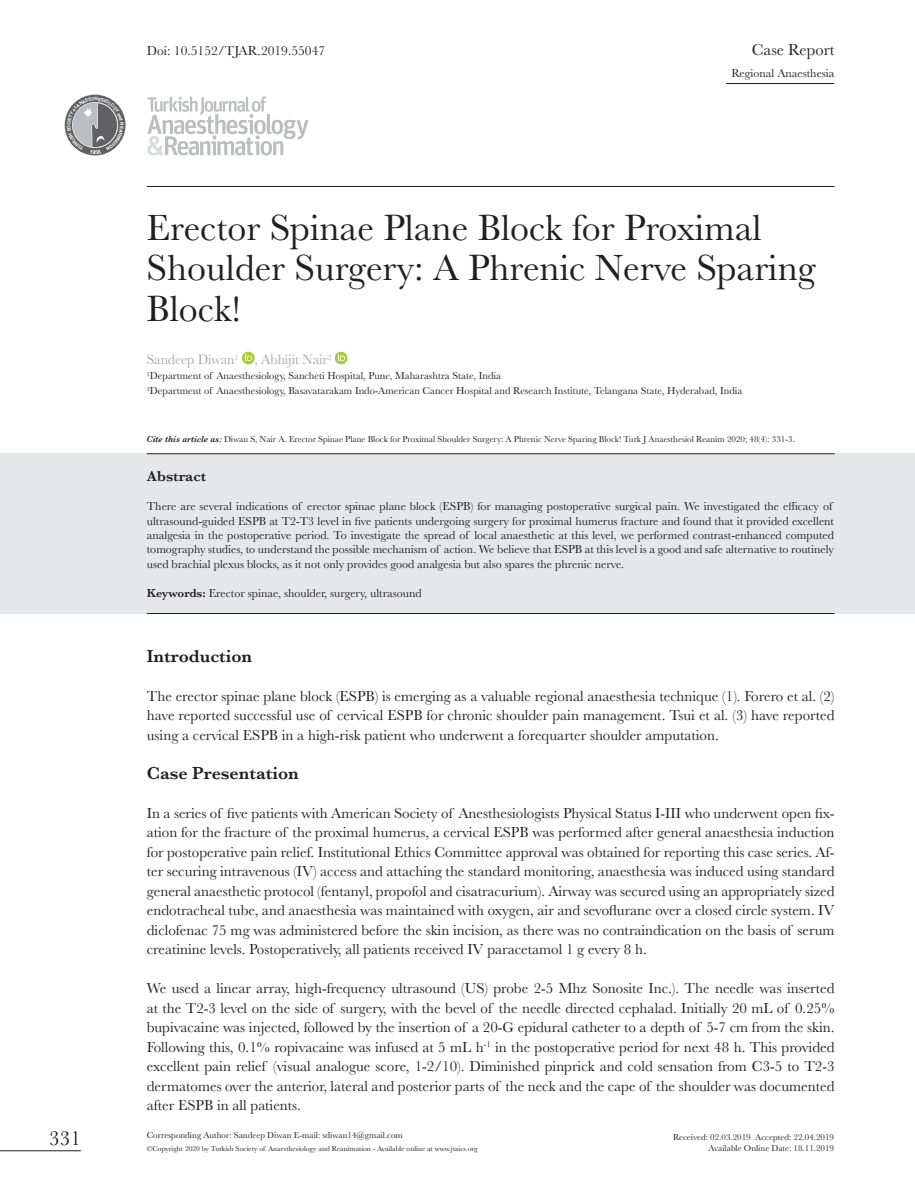
<style>
.page{position:relative;width:915px;height:1191px;background:#fff}
.page>*{position:absolute;margin:0;border:0;box-sizing:border-box;transform-origin:0 0}
.t1{font:37.8px/40.5px "Baskerville";color:#231f20}
.t2{font:21px "Baskerville";color:#231f20}
.t3{font:600 18px "Baskerville";color:#231f20}
.t4{font:16.5px "Baskerville";color:#231f20}
.t5{font:15px/19.5px "Baskerville";color:#231f20;text-align:justify}
.t6{font:600 15px "Baskerville";color:#231f20}
.t7{font:14.25px "Baskerville";letter-spacing:-.01em;color:#a8a9ad}
.t8{font:13.5px "Baskerville";color:#231f20}
.t9{font:12px/14.4px "Baskerville";color:#231f20}
.t10{font:10.5px "Baskerville";color:#231f20}
.t11{font:9px/10.8px "Baskerville";color:#231f20;text-align:right}
.t12{font:7.5px "Baskerville";color:#231f20}
.s1{font-weight:600;font-style:italic}
.s2{font-weight:600}
</style>
<div class="page">
<svg style="left:147px;top:97px;width:161px;height:58px"></svg>
<div style="left:242px;top:352px;width:12px;height:12px;background:#a6ce39;border-radius:50%"></div>
<svg style="left:245px;top:354px;width:7px;height:7px"></svg>
<div style="left:334px;top:352px;width:13px;height:12px;background:#a6ce39;border-radius:50%"></div>
<svg style="left:338px;top:354px;width:7px;height:7px"></svg>
<hr style="left:147px;top:186px;width:687px;height:1px;background:#231f20">
<hr style="left:0;top:1150px;width:81px;height:1px;background:#231f20">
<hr style="left:725px;top:83px;width:108px;height:1px;background:#231f20">
<div style="left:0;top:453px;width:914px;height:160px;background:#e6e7e9"></div>
<hr style="left:147px;top:453px;width:687px;height:1px;background:#231f20">
<hr style="left:147px;top:613px;width:687px;height:1px;background:#231f20">
<svg style="left:65px;top:97px;width:58px;height:57px"></svg>
<p class="t2" style="left:49px;top:1124px;width:33px">331</p>
<p class="t8" style="left:147px;top:42px;width:180px">Doi: 10.5152/TJAR.2019.55047</p>
<p class="t4" style="left:751px;top:39px;width:84px">Case Report</p>
<p class="t9" style="left:731px;top:66px;width:105px">Regional Anaesthesia</p>
<p class="t1" style="left:146px;top:208px;width:670px">Erector Spinae Plane Block for Proximal<br>Shoulder Surgery: A Phrenic Nerve Sparing<br>Block!</p>
<p class="t7" style="left:147px;top:351px;width:186px">Sandeep Diwan<sup>1</sup> , Abhijit Nair<sup>2</sup></p>
<p class="t10" style="left:147px;top:369px;width:355px"><sup>1</sup>Department of Anaesthesiology, Sancheti Hospital, Pune, Maharashtra State, India</p>
<p class="t10" style="left:147px;top:384px;width:597px"><sup>2</sup>Department of Anaesthesiology, Basavatarakam Indo-American Cancer Hospital and Research Institute, Telangana State, Hyderabad, India</p>
<p class="t11" style="left:146px;top:434px;width:649px"><span class="s1">Cite this article as:</span> Diwan S, Nair A. Erector Spinae Plane Block for Proximal Shoulder Surgery: A Phrenic Nerve Sparing Block! Turk J Anaesthesiol Reanim 2020; 48(4): 331-3.</p>
<p class="t6" style="left:147px;top:466px;width:61px">Abstract</p>
<p class="t9" style="left:147px;top:499px;width:688px">There are several indications of erector spinae plane block (ESPB) for managing postoperative surgical pain. We investigated the efficacy of ultrasound-guided ESPB at T2-T3 level in five patients undergoing surgery for proximal humerus fracture and found that it provided excellent analgesia in the postoperative period. To investigate the spread of local anaesthetic at this level, we performed contrast-enhanced computed tomography studies, to understand the possible mechanism of action. We believe that ESPB at this level is a good and safe alternative to routinely used brachial plexus blocks, as it not only provides good analgesia but also spares the phrenic nerve.</p>
<p class="t9" style="left:147px;top:586px;width:276px"><span class="s2">Keywords:</span> Erector spinae, shoulder, surgery, ultrasound</p>
<p class="t3" style="left:147px;top:643px;width:107px">Introduction</p>
<p class="t5" style="left:147px;top:686px;width:689px">The erector spinae plane block (ESPB) is emerging as a valuable regional anaesthesia technique (1). Forero et al. (2) have reported successful use of cervical ESPB for chronic shoulder pain management. Tsui et al. (3) have reported using a cervical ESPB in a high-risk patient who underwent a forequarter shoulder amputation.</p>
<p class="t3" style="left:147px;top:760px;width:153px">Case Presentation</p>
<p class="t5" style="left:147px;top:803px;width:689px">In a series of five patients with American Society of Anesthesiologists Physical Status I-III who underwent open fix&shy;ation for the fracture of the proximal humerus, a cervical ESPB was performed after general anaesthesia induction for postoperative pain relief. Institutional Ethics Committee approval was obtained for reporting this case series. Af&shy;ter securing intravenous (IV) access and attaching the standard monitoring, anaesthesia was induced using standard general anaesthetic protocol (fentanyl, propofol and cisatracurium). Airway was secured using an appropriately sized endotracheal tube, and anaesthesia was maintained with oxygen, air and sevoflurane over a closed circle system. IV diclofenac 75 mg was administered before the skin incision, as there was no contraindication on the basis of serum creatinine levels. Postoperatively, all patients received IV paracetamol 1 g every 8 h.</p>
<p class="t5" style="left:147px;top:978px;width:689px">We used a linear array, high-frequency ultrasound (US) probe 2-5 Mhz Sonosite Inc.). The needle was inserted at the T2-3 level on the side of surgery, with the bevel of the needle directed cephalad. Initially 20 mL of 0.25% bupivacaine was injected, followed by the insertion of a 20-G epidural catheter to a depth of 5-7 cm from the skin.<br>Following this, 0.1% ropivacaine was infused at 5 mL h<sup>-1</sup> in the postoperative period for next 48 h. This provided excellent pain relief (visual analogue score, 1-2/10). Diminished pinprick and cold sensation from C3-5 to T2-3 dermatomes over the anterior, lateral and posterior parts of the neck and the cape of the shoulder was documented after ESPB in all patients.</p>
<p class="t11" style="left:147px;top:1129px;width:257px">Corresponding Author: Sandeep Diwan E-mail: sdiwan14@gmail.com</p>
<p class="t12" style="left:147px;top:1143px;width:332px">©Copyright 2020 by Turkish Society of Anaesthesiology and Reanimation - Available online at www.jtaics.org</p>
<p class="t11" style="left:672px;top:1131px;width:162px">Received: 02.03.2019 Accepted: 22.04.2019<br>Available Online Date: 18.11.2019</p>
</div>
